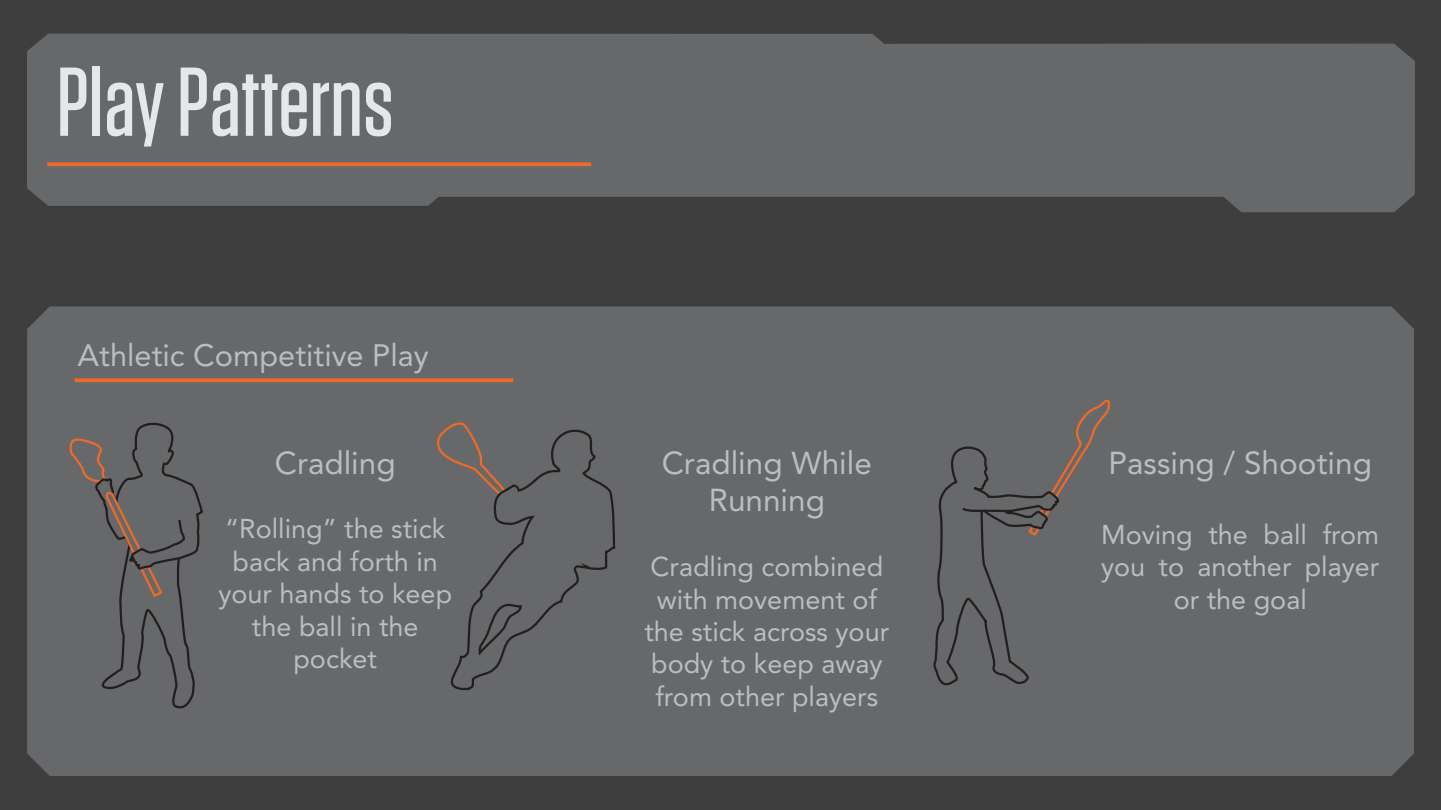
<style>
.page{position:relative;width:1441px;height:810px;background:#fff}
.page>*{position:absolute;margin:0;border:0;box-sizing:border-box;transform-origin:0 0}
.t1{font:500 97.5px "Tungsten";color:#e6e7e9}
.t2{font:31.5px/37.8px "Avenir";color:#bcbdc0;text-align:center}
.t3{font:30.75px "Avenir";color:#bcbdc0}
.t4{font:27px/32.4px "Avenir";color:#bcbdc0;text-align:center}
</style>
<div class="page">
<div style="left:0;top:0;width:1440px;height:810px;background:#3e3e3f"></div>
<div style="left:27px;top:306px;width:1386px;height:470px;background:#67686a"></div>
<svg style="left:27px;top:34px;width:1387px;height:178px;background:#636466"></svg>
<svg style="left:67px;top:418px;width:137px;height:294px;background:#656364"></svg>
<svg style="left:75px;top:378px;width:438px;height:4px;background:#e0692e"></svg>
<svg style="left:436px;top:422px;width:4px;height:75px"></svg>
<div style="left:440px;top:420px;width:176px;height:271px;background:#67686a"></div>
<div style="left:932px;top:398px;width:182px;height:294px;background:#67686a"></div>
<svg style="left:47px;top:162px;width:544px;height:4px;background:#df692e"></svg>
<h1 class="t1" style="left:57px;top:51px;width:339px">Play Patterns</h1>
<p class="t3" style="left:78px;top:337px;width:352px">Athletic Competitive Play</p>
<p class="t2" style="left:275px;top:444px;width:122px">Cradling</p>
<p class="t4" style="left:218px;top:513px;width:235px">“Rolling” the stick back and forth in your hands to keep the ball in the pocket</p>
<p class="t2" style="left:661px;top:444px;width:211px">Cradling While<br>Running</p>
<p class="t4" style="left:644px;top:551px;width:246px">Cradling combined with movement of the stick across your body to keep away from other players</p>
<p class="t2" style="left:1108px;top:444px;width:265px">Passing / Shooting</p>
<p class="t4" style="left:1101px;top:518px;width:279px">Moving the ball from you to another player or the goal</p>
</div>
